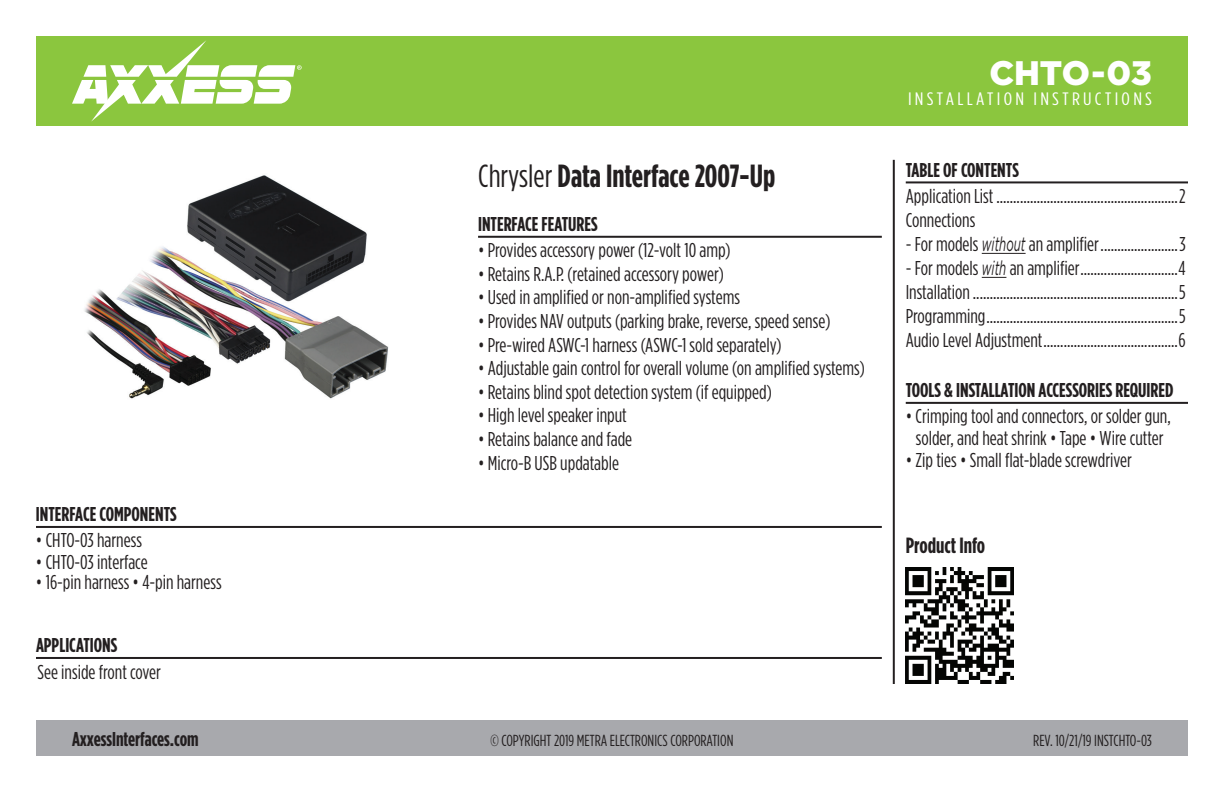
<style>
.page{position:relative;width:1224px;height:792px;background:#fff}
.page>*{position:absolute;margin:0;border:0;box-sizing:border-box;transform-origin:0 0}
.t1{font:900 34px "Gotham";letter-spacing:-.01em;color:#fff}
.t2{font:700 32px "Gotham Condensed";color:#231f20}
.t3{font:700 22px "Gotham Condensed";color:#231f20}
.t4{font:20px/24px "Gotham Condensed";color:#231f20;text-align:center}
.t5{font:700 20px "Gotham Condensed";color:#231f20}
.t6{font:18px "Gotham Condensed";letter-spacing:.16em;color:#fff;scale:1.14 1}
.t7{font:16px "Gotham Condensed";color:#231f20}
.s1{font-weight:400}
.s2{font-family:"Gotham";font-style:italic}
</style>
<div class="page">
<div style="left:36px;top:720px;width:1152px;height:36px;background:#a8a9ad"></div>
<hr style="left:893px;top:160px;width:2px;height:524px;background:#231f20">
<div style="left:36px;top:36px;width:1152px;height:90px;background:#8bc63e"></div>
<svg style="left:72px;top:40px;width:230px;height:82px"></svg>
<img style="left:906px;top:568px;width:107px;height:116px">
<hr style="left:478px;top:236px;width:404px;height:2px;background:#231f20">
<hr style="left:36px;top:526px;width:846px;height:2px;background:#231f20">
<hr style="left:906px;top:402px;width:282px;height:2px;background:#231f20">
<hr style="left:982px;top:253px;width:44px;height:1px;background:#231f20">
<svg style="left:982px;top:277px;width:24px;height:1px"></svg>
<hr style="left:906px;top:181px;width:282px;height:2px;background:#231f20">
<hr style="left:36px;top:657px;width:846px;height:2px;background:#231f20">
<img style="left:84px;top:175px;width:305px;height:224px">
<p class="t5" style="left:36px;top:502px;width:142px">INTERFACE COMPONENTS</p>
<p class="t4" style="left:36px;top:528px;width:107px">• CHTO-03 harness</p>
<p class="t4" style="left:36px;top:550px;width:113px">• CHTO-03 interface</p>
<p class="t4" style="left:36px;top:570px;width:187px">• 16-pin harness • 4-pin harness</p>
<p class="t5" style="left:36px;top:634px;width:83px">APPLICATIONS</p>
<p class="t4" style="left:37px;top:660px;width:125px">See inside front cover</p>
<h2 class="t2" style="left:478px;top:158px;width:299px"><span class="s1">Chrysler</span> Data Interface 2007-Up</h2>
<p class="t5" style="left:478px;top:212px;width:121px">INTERFACE FEATURES</p>
<p class="t4" style="left:478px;top:238px;width:254px">• Provides accessory power (12-volt 10 amp)</p>
<p class="t4" style="left:478px;top:262px;width:247px">• Retains R.A.P. (retained accessory power)</p>
<p class="t4" style="left:478px;top:285px;width:263px">• Used in amplified or non-amplified systems</p>
<p class="t4" style="left:478px;top:309px;width:354px">• Provides NAV outputs (parking brake, reverse, speed sense)</p>
<p class="t4" style="left:478px;top:332px;width:305px">• Pre-wired ASWC-1 harness (ASWC-1 sold separately)</p>
<p class="t4" style="left:478px;top:356px;width:388px">• Adjustable gain control for overall volume (on amplified systems)</p>
<p class="t4" style="left:478px;top:380px;width:295px">• Retains blind spot detection system (if equipped)</p>
<p class="t4" style="left:478px;top:403px;width:150px">• High level speaker input</p>
<p class="t4" style="left:478px;top:427px;width:156px">• Retains balance and fade</p>
<p class="t4" style="left:478px;top:450px;width:143px">• Micro-B USB updatable</p>
<h1 class="t1" style="left:989px;top:53px;width:164px">CHTO-03</h1>
<p class="t6" style="left:908px;top:89px;width:215px">INSTALLATION INSTRUCTIONS</p>
<p class="t5" style="left:906px;top:158px;width:115px">TABLE OF CONTENTS</p>
<p class="t4" style="left:906px;top:183px;width:281px;text-align:left">Application List ......................................................2<br>Connections</p>
<p class="t4" style="left:906px;top:231px;width:282px">- For models <span class="s2">without</span> an amplifier.......................3</p>
<p class="t4" style="left:906px;top:255px;width:281px;text-align:justify">- For models <span class="s2">with</span> an amplifier.............................4<br>Installation.............................................................5<br>Programming.........................................................5<br>Audio Level Adjustment........................................6</p>
<p class="t5" style="left:906px;top:379px;width:269px">TOOLS &amp; INSTALLATION ACCESSORIES REQUIRED</p>
<p class="t4" style="left:906px;top:405px;width:267px;line-height:22px">• Crimping tool and connectors, or solder gun, solder, and heat shrink • Tape • Wire cutter</p>
<p class="t4" style="left:906px;top:448px;width:228px">• Zip ties • Small flat-blade screwdriver</p>
<p class="t3" style="left:906px;top:533px;width:81px">Product Info</p>
<p class="t5" style="left:72px;top:728px;width:128px">AxxessInterfaces.com</p>
<p class="t7" style="left:491px;top:732px;width:244px">© COPYRIGHT 2019 METRA ELECTRONICS CORPORATION</p>
<p class="t7" style="left:1033px;top:732px;width:120px">REV. 10/21/19 INSTCHTO-03</p>
</div>
